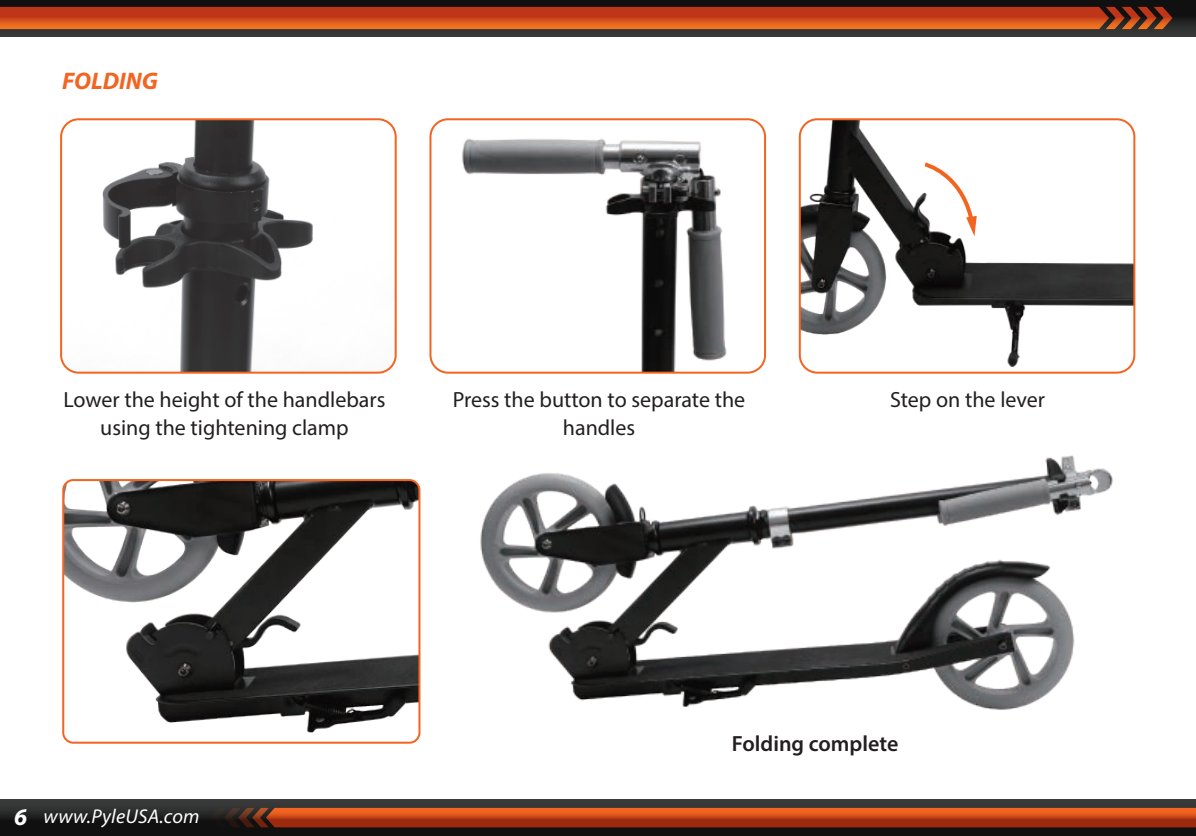
<style>
.page{position:relative;width:1196px;height:836px;background:#fff}
.page>*{position:absolute;margin:0;border:0;box-sizing:border-box;transform-origin:0 0}
.t1{font:italic 700 24px "Myriad Pro";color:#f36421}
.t2{font:22px/28px "Myriad Pro";color:#231f20;text-align:center}
.t3{font:600 22px "Myriad Pro";color:#231f20}
.t4{font:italic 20px "Myriad Pro";letter-spacing:.01em;color:#fff}
.s1{font-weight:700;font-size:24px}
</style>
<div class="page">
<img style="left:454px;top:331px;width:682px;height:379px">
<svg style="left:0;top:799px;width:1195px;height:36px;background:#242322"></svg>
<svg style="left:210px;top:807px;width:985px;height:20px;background:#b44118"></svg>
<svg style="left:0;top:0;width:1195px;height:37px;background:#252423"></svg>
<svg style="left:0;top:7px;width:1172px;height:22px;background:#ca4a1c"></svg>
<img style="left:62px;top:120px;width:333px;height:252px">
<div style="left:60px;top:118px;width:336px;height:255px;border:2px solid #f36421;border-radius:18px"></div>
<img style="left:441px;top:121px;width:324px;height:251px">
<div style="left:429px;top:118px;width:337px;height:255px;border:2px solid #f36421;border-radius:18px"></div>
<img style="left:799px;top:120px;width:335px;height:252px">
<svg style="left:924px;top:162px;width:52px;height:74px"></svg>
<div style="left:798px;top:118px;width:337px;height:255px;border:2px solid #f36421;border-radius:18px"></div>
<img style="left:63px;top:480px;width:356px;height:262px">
<div style="left:62px;top:479px;width:358px;height:264px;border:2px solid #f36421;border-radius:10px"></div>
<p class="t1" style="left:62px;top:65px;width:97px">FOLDING</p>
<p class="t2" style="left:63px;top:385px;width:323px">Lower the height of the handlebars using the tightening clamp</p>
<p class="t2" style="left:452px;top:385px;width:294px">Press the button to separate the handles</p>
<p class="t2" style="left:889px;top:385px;width:157px">Step on the lever</p>
<p class="t4" style="left:14px;top:804px;width:187px"><span class="s1">6</span> www.PyleUSA.com</p>
<p class="t3" style="left:731px;top:729px;width:168px">Folding complete</p>
</div>
